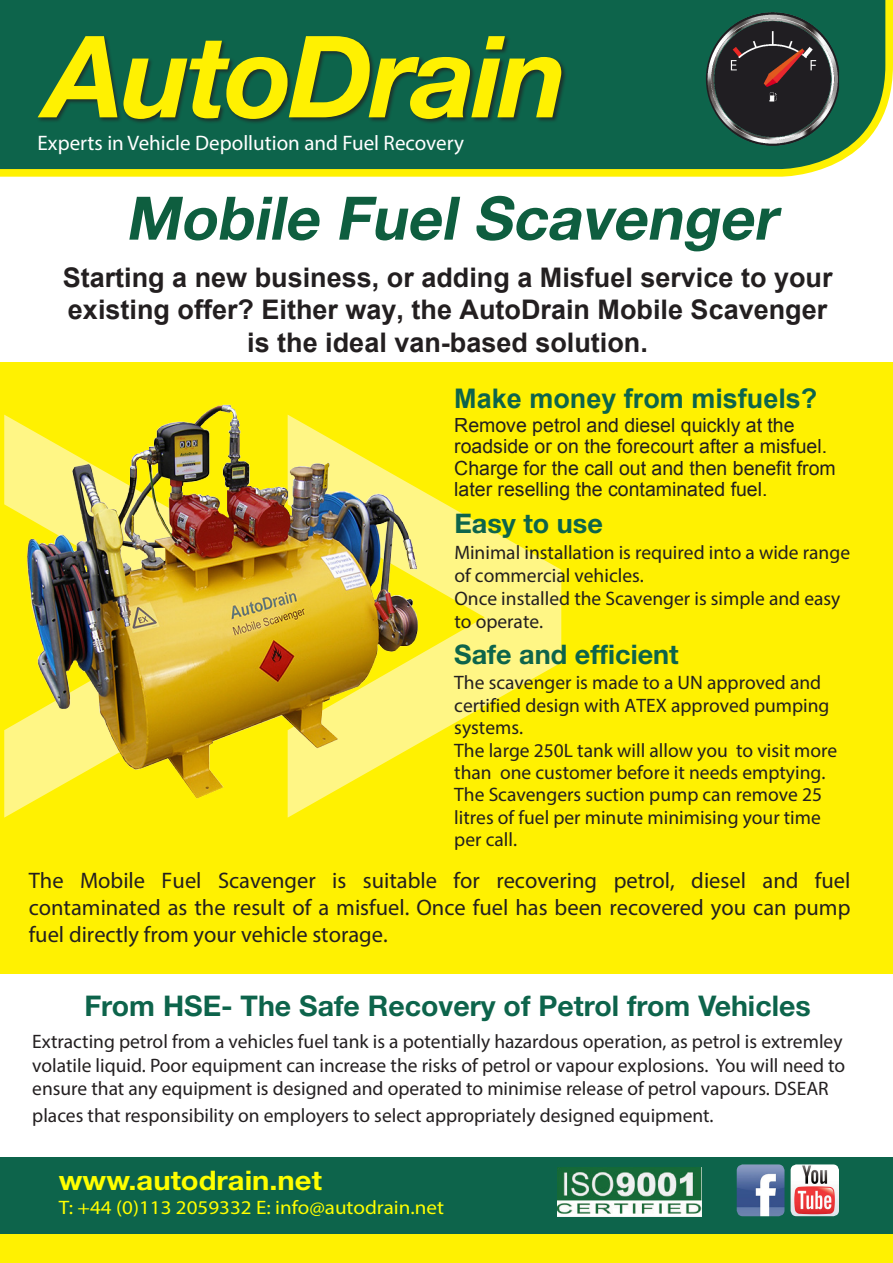
<style>
.page{position:relative;width:893px;height:1263px;background:#fff101}
.page>*{position:absolute;margin:0;border:0;box-sizing:border-box;transform-origin:0 0}
.t1{font:italic 700 60px "Helvetica Neue LT Std";color:#0e5e3f}
.t2{font:700 28.5px "Helvetica Neue LT Std";color:#0d644b}
.t3{font:700 27px/32.4px "Arial";color:#231f20;text-align:center}
.t4{font:700 27px "Helvetica Neue LT Std";color:#0d644b}
.t5{font:700 27px "Arial";color:#0d644b}
.t6{font:700 27px "Helvetica Neue LT Std";color:#ff0;scale:1.08 1}
.t7{font:22.5px/27px "Myriad Pro";color:#231f20;text-align:justify}
.t8{font:21px "Myriad Pro";color:#fff}
.t9{font:19.5px/22.4px "Myriad Pro";color:#231f20}
.t10{font:19.5px/21.6px "Arial";color:#231f20}
.t11{font:19.5px "Myriad Pro";color:#ff0;scale:1.08 1}
</style>
<div class="page">
<div style="left:0;top:1157px;width:893px;height:76px;background:#0d644b"></div>
<img style="left:557px;top:1168px;width:144px;height:48px">
<svg style="left:4px;top:415px;width:557px;height:403px"></svg>
<img style="left:791px;top:1164px;width:48px;height:52px">
<img style="left:737px;top:1164px;width:47px;height:52px">
<img style="left:23px;top:404px;width:399px;height:397px">
<div style="left:0;top:0;width:893px;height:361px;background:#fff"></div>
<svg style="left:0;top:0;width:893px;height:177px;background:#267349"></svg>
<div style="left:37px;top:35px;width:530px;height:90px;background:#231f20;opacity:.75"></div>
<svg style="left:38px;top:36px;width:523px;height:83px;background:#799e27"></svg>
<img style="left:706px;top:12px;width:133px;height:134px">
<div style="left:0;top:974px;width:893px;height:183px;background:#fff"></div>
<p class="t8" style="left:38px;top:130px;width:428px">Experts in Vehicle Depollution and Fuel Recovery</p>
<p class="t1" style="left:125px;top:181px;width:665px">Mobile Fuel Scavenger</p>
<p class="t3" style="left:63px;top:262px;width:771px">Starting a new business, or adding a Misfuel service to your existing offer? Either way, the AutoDrain Mobile Scavenger is the ideal van-based solution.</p>
<p class="t5" style="left:454px;top:379px;width:365px">Make money from misfuels?</p>
<p class="t10" style="left:454px;top:414px;width:383px">Remove petrol and diesel quickly at the roadside or on the forecourt after a misfuel.<br>Charge for the call out and then benefit from later reselling the contaminated fuel.</p>
<p class="t4" style="left:454px;top:507px;width:150px">Easy to use</p>
<p class="t9" style="left:454px;top:541px;width:397px;line-height:22.8px">Minimal installation is required into a wide range of commercial vehicles.<br>Once installed the Scavenger is simple and easy to operate.</p>
<p class="t4" style="left:454px;top:637px;width:226px">Safe and efficient</p>
<p class="t9" style="left:454px;top:671px;width:385px">The scavenger is made to a UN approved and certified design with ATEX approved pumping systems.<br>The large 250L tank will allow you to visit more than one customer before it needs emptying.<br>The Scavengers suction pump can remove 25 litres of fuel per minute minimising your time per call.</p>
<p class="t7" style="left:29px;top:866px;width:823px">The Mobile Fuel Scavenger is suitable for recovering petrol, diesel and fuel contaminated as the result of a misfuel. Once fuel has been recovered you can pump fuel directly from your vehicle storage.</p>
<p class="t2" style="left:84px;top:988px;width:728px">From HSE- The Safe Recovery of Petrol from Vehicles</p>
<p class="t9" style="left:32px;top:1030px;width:814px;line-height:23.4px">Extracting petrol from a vehicles fuel tank is a potentially hazardous operation, as petrol is extremley volatile liquid. Poor equipment can increase the risks of petrol or vapour explosions. You will need to ensure that any equipment is designed and operated to minimise release of petrol vapours. DSEAR</p>
<p class="t9" style="left:32px;top:1104px;width:683px">places that responsibility on employers to select appropriately designed equipment.</p>
<p class="t6" style="left:59px;top:1164px;width:245px">www.autodrain.net</p>
<p class="t11" style="left:59px;top:1195px;width:358px">T: +44 (0)113 2059332 E: info@autodrain.net</p>
</div>
